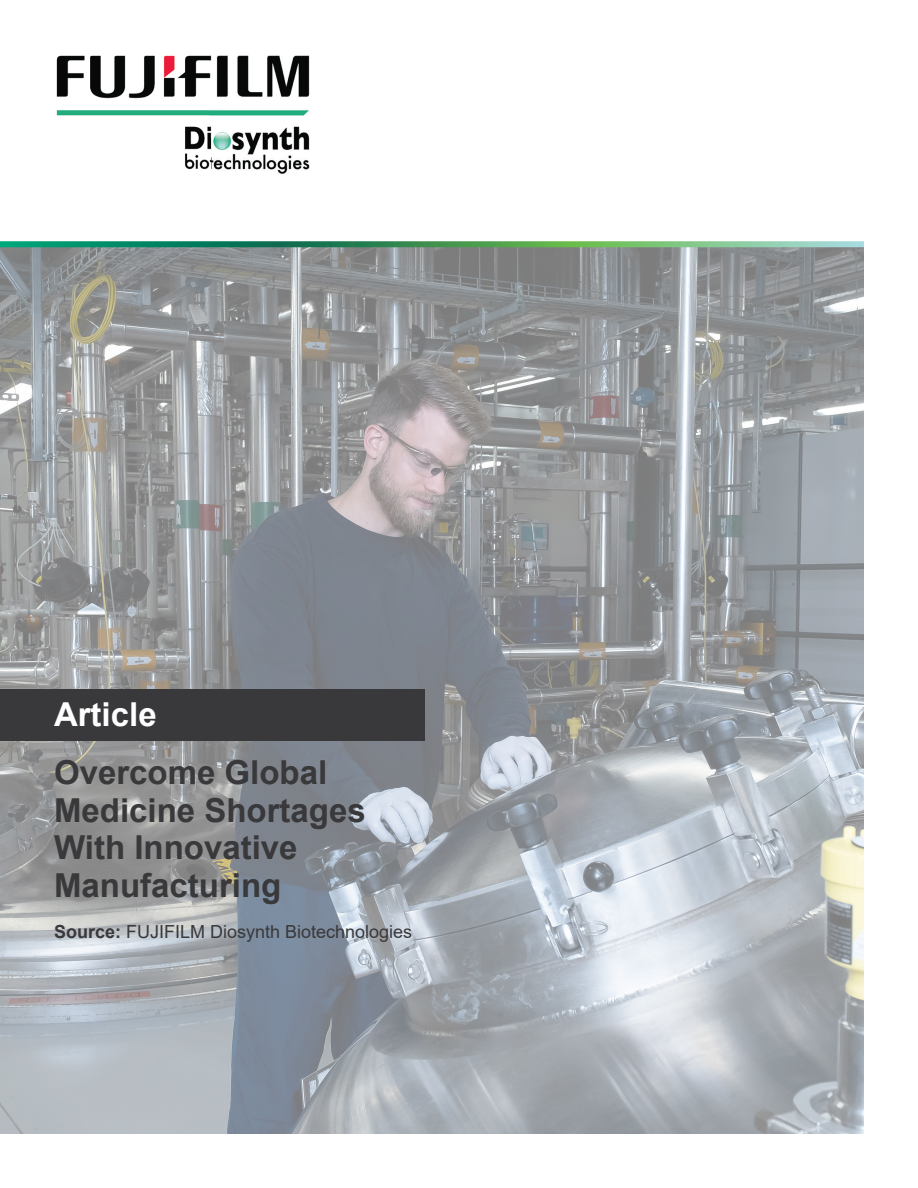
<style>
.page{position:relative;width:918px;height:1188px;background:#fff}
.page>*{position:absolute;margin:0;border:0;box-sizing:border-box;transform-origin:0 0}
.Main_Title{font:700 33px/37.5px "Arial";color:#39383a}
.Main_Title-2{font:700 33px "Arial";color:#fff}
.Byline{font:18px "Arial";color:#39383a}
.s1{font-weight:700}
</style>
<div class="page">
<img style="left:0;top:247px;width:864px;height:887px">
<img style="left:56px;top:55px;width:254px;height:119px">
<div style="left:0;top:689px;width:424px;height:52px;background:#39383a"></div>
<svg style="left:0;top:241px;width:864px;height:6px;background:#4aa573"></svg>
<p class="Main_Title-2" style="left:54px;top:691px;width:104px">Article</p>
<p class="Main_Title" style="left:54px;top:754px;width:313px">Overcome Global<br>Medicine Shortages<br>With Innovative<br>Manufacturing</p>
<p class="Byline" style="left:54px;top:920px;width:360px"><span class="s1">Source:</span> FUJIFILM Diosynth Biotechnologies</p>
</div>
